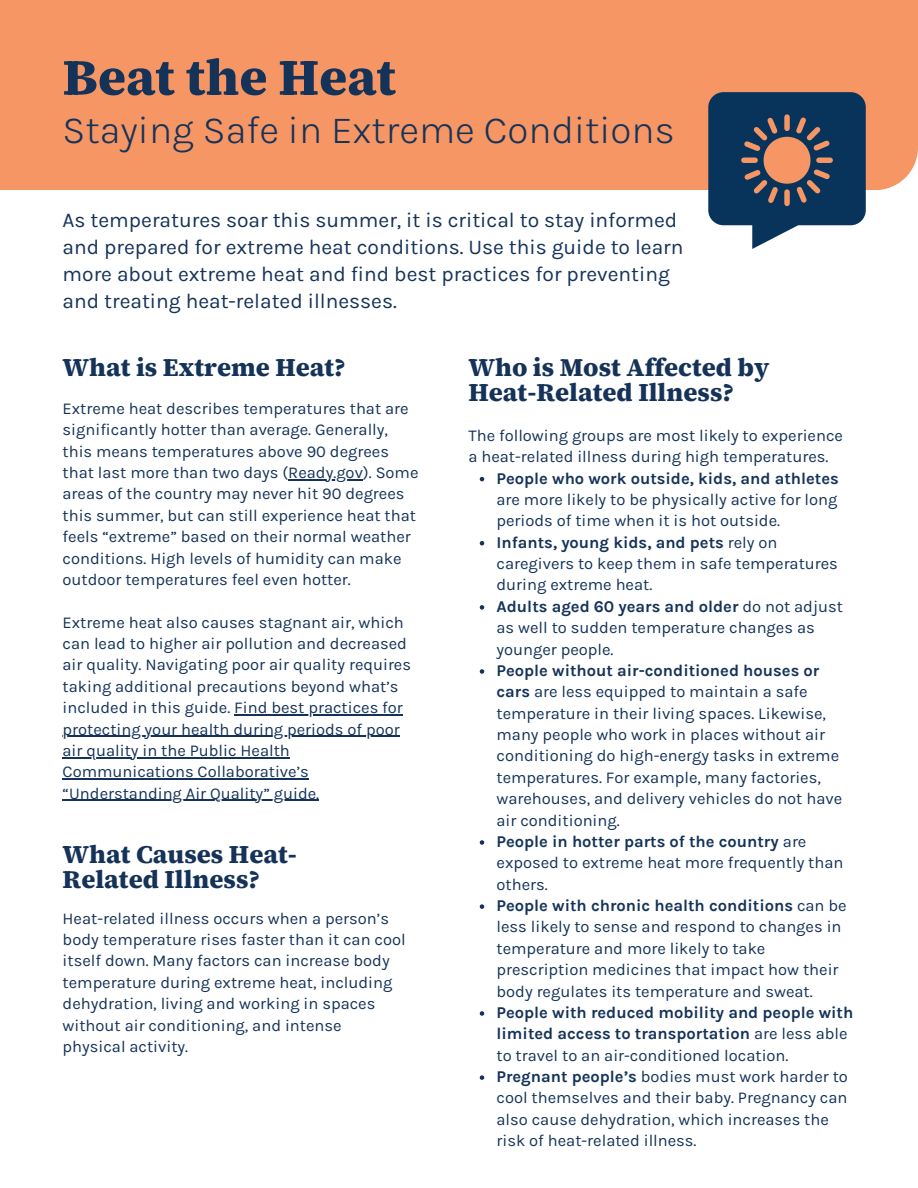
<style>
.page{position:relative;width:918px;height:1188px;background:#fff}
.page>*{position:absolute;margin:0;border:0;box-sizing:border-box;transform-origin:0 0}
.t1{font:800 51px "Source Serif 4";color:#153359}
.t2{font:300 39px "Karla";color:#153359}
.t3{font:800 25.5px/24.8px "Source Serif 4";color:#153359}
.t4{font:21px/27px "Karla";color:#153359}
.t5{font:16.5px/21.3px "Karla";color:#153359}
.t6{font:700 16.5px/21.3px "Karla";color:#153359}
.s1{font-weight:700}
.s2{font-weight:400}
</style>
<div class="page">
<div style="left:0;top:0;width:918px;height:190px;background:#f79665"></div>
<svg style="left:708px;top:92px;width:158px;height:157px"></svg>
<hr style="left:288px;top:479px;width:75px;height:1px;background:#153359">
<hr style="left:234px;top:714px;width:169px;height:1px;background:#153359">
<hr style="left:63px;top:736px;width:337px;height:1px;background:#153359">
<hr style="left:63px;top:757px;width:227px;height:1px;background:#153359">
<hr style="left:63px;top:778px;width:246px;height:2px;background:#153359">
<hr style="left:63px;top:800px;width:256px;height:1px;background:#153359">
<svg style="left:480px;top:477px;width:4px;height:4px"></svg>
<svg style="left:480px;top:541px;width:4px;height:4px"></svg>
<svg style="left:480px;top:605px;width:4px;height:5px"></svg>
<svg style="left:480px;top:669px;width:4px;height:5px"></svg>
<svg style="left:480px;top:840px;width:4px;height:5px"></svg>
<svg style="left:480px;top:904px;width:4px;height:5px"></svg>
<svg style="left:480px;top:1011px;width:4px;height:5px"></svg>
<svg style="left:480px;top:1075px;width:4px;height:5px"></svg>
<h1 class="t1" style="left:63px;top:42px;width:335px">Beat the Heat</h1>
<h1 class="t2" style="left:63px;top:107px;width:614px">Staying Safe in Extreme Conditions</h1>
<p class="t4" style="left:63px;top:207px;width:622px">As temperatures soar this summer, it is critical to stay informed and prepared for extreme heat conditions. Use this guide to learn more about extreme heat and find best practices for preventing and treating heat-related illnesses.</p>
<h3 class="t3" style="left:63px;top:355px;width:285px">What is Extreme Heat?</h3>
<h3 class="t3" style="left:469px;top:355px;width:302px">Who is Most Affected by<br>Heat-Related Illness?</h3>
<h3 class="t5" style="left:63px;top:398px;width:357px">Extreme heat describes temperatures that are significantly hotter than average. Generally, this means temperatures above 90 degrees that last more than two days (Ready.gov). Some</h3>
<h2 class="t5" style="left:63px;top:483px;width:355px">areas of the country may never hit 90 degrees this summer, but can still experience heat that feels “extreme” based on their normal weather conditions. High levels of humidity can make outdoor temperatures feel even hotter.</h2>
<h2 class="t5" style="left:63px;top:612px;width:350px">Extreme heat also causes stagnant air, which can lead to higher air pollution and decreased air quality. Navigating poor air quality requires</h2>
<p class="t5" style="left:63px;top:676px;width:342px">taking additional precautions beyond what’s included in this guide. Find best practices for</p>
<h2 class="t5" style="left:63px;top:718px;width:339px">protecting your health during periods of poor</h2>
<p class="t5" style="left:63px;top:740px;width:248px">air quality in the Public Health<br>Communications Collaborative’s</p>
<h2 class="t5" style="left:63px;top:783px;width:258px">“Understanding Air Quality” guide.</h2>
<p class="t5" style="left:469px;top:425px;width:376px">The following groups are most likely to experience a heat-related illness during high temperatures.</p>
<p class="t5" style="left:497px;top:467px;width:344px;text-align:justify"><span class="s1">People who work outside, kids, and athletes </span>are more likely to be physically active for long periods of time when it is hot outside.</p>
<p class="t5" style="left:497px;top:532px;width:343px"><span class="s1">Infants, young kids, and pets</span> rely on caregivers to keep them in safe temperatures during extreme heat.</p>
<p class="t5" style="left:497px;top:596px;width:348px"><span class="s1">Adults aged 60 years and older</span> do not adjust as well to sudden temperature changes as younger people.</p>
<p class="t5" style="left:497px;top:660px;width:347px"><span class="s1">People without air-conditioned houses or cars</span> are less equipped to maintain a safe temperature in their living spaces. Likewise, many people who work in places without air conditioning do high-energy tasks in extreme temperatures. For example, many factories, warehouses, and delivery vehicles do not have air conditioning.</p>
<p class="t5" style="left:497px;top:831px;width:348px"><span class="s1">People in hotter parts of the country</span> are exposed to extreme heat more frequently than others.</p>
<p class="t5" style="left:497px;top:895px;width:352px"><span class="s1">People with chronic health conditions</span> can be less likely to sense and respond to changes in temperature and more likely to take prescription medicines that impact how their body regulates its temperature and sweat.</p>
<p class="t6" style="left:497px;top:1002px;width:358px">People with reduced mobility and people with limited access to transportation <span class="s2">are less able to travel to an air-conditioned location.</span></p>
<p class="t5" style="left:497px;top:1066px;width:353px"><span class="s1">Pregnant people’s</span> bodies must work harder to cool themselves and their baby. Pregnancy can also cause dehydration, which increases the risk of heat-related illness.</p>
<h3 class="t3" style="left:63px;top:842px;width:236px">What Causes Heat-<br>Related Illness?</h3>
<p class="t5" style="left:63px;top:908px;width:345px">Heat-related illness occurs when a person’s body temperature rises faster than it can cool itself down. Many factors can increase body temperature during extreme heat, including dehydration, living and working in spaces without air conditioning, and intense physical activity.</p>
</div>
